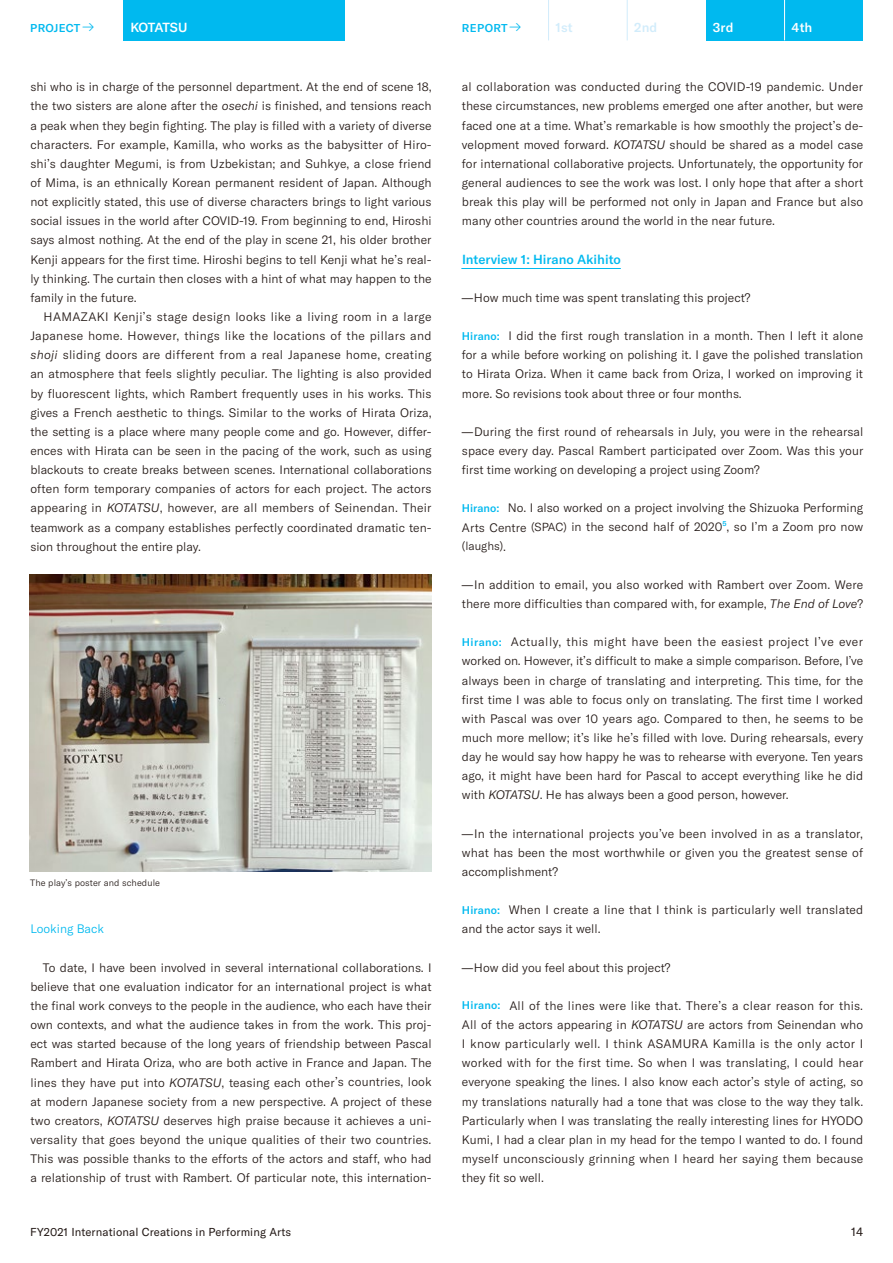
<style>
.page{position:relative;width:893px;height:1263px;background:#fff}
.page>*{position:absolute;margin:0;border:0;box-sizing:border-box;transform-origin:0 0}
.t1{font:500 13.05px "GT America";color:#00b9ef}
.t2{font:500 13.05px "GT America";letter-spacing:-.045em;color:#fff}
.t3{font:500 13.05px "GT America";letter-spacing:.01em;color:#d1ecfb}
.t4{font:500 13.05px "GT America";letter-spacing:-.005em;color:#fff}
.t5{font:300 12.15px/19.2px "GT America";color:#231916;text-align:justify}
.t6{font:300 12.15px "GT America";color:#00b9ef}
.t7{font:12.15px "GT America";color:#231916}
.t8{font:300 11.55px "GT America";color:#231916}
.t9{font:11.4px "GT America";letter-spacing:.01em;color:#231916}
.t10{font:500 11.25px "GT America";letter-spacing:.03em;color:#00b9ef}
.t11{font:300 9.15px "GT America";letter-spacing:.01em;color:#231916}
.t12{font:500 7.2px "GT America";color:#00b9ef}
.s1{font-family:"Netto Icons OT";font-weight:400}
.s2{font-style:italic}
.s3{font-family:"Koburina Go Std N W3";font-weight:400;font-size:12px}
.s4{font-family:"Koburina Go Std N W3";font-weight:400;font-size:9px}
.s5{font-weight:500;font-size:10.95px;color:#00b9ef}
.s6{font-size:11.55px}
.s7{font-size:12.15px}
</style>
<div class="page">
<div style="left:123px;top:0;width:221px;height:40px;background:#00b9ef"></div>
<div style="left:784px;top:0;width:79px;height:40px;background:#00b9ef"></div>
<div style="left:706px;top:0;width:78px;height:40px;background:#00b9ef"></div>
<hr style="left:548px;top:0;width:1px;height:40px;background:#d1ecfb">
<hr style="left:627px;top:0;width:1px;height:40px;background:#d1ecfb">
<hr style="left:784px;top:0;width:1px;height:40px;background:#fff">
<hr style="left:461px;top:268px;width:160px;height:1px;background:#00b9ef">
<img style="left:30px;top:574px;width:402px;height:298px">
<p class="t10" style="left:30px;top:21px;width:67px">PROJECT<span class="s1">A</span></p>
<p class="t2" style="left:130px;top:20px;width:59px">KOTATSU</p>
<p class="t10" style="left:462px;top:21px;width:62px">REPORT<span class="s1">A</span></p>
<p class="t3" style="left:556px;top:20px;width:19px">1st</p>
<p class="t3" style="left:634px;top:20px;width:25px">2nd</p>
<p class="t4" style="left:713px;top:20px;width:22px">3rd</p>
<p class="t4" style="left:792px;top:20px;width:22px">4th</p>
<p class="t5" style="left:30px;top:77px;width:403px">shi who is in charge of the personnel department. At the end of scene 18, the two sisters are alone after the <span class="s2">osechi</span> is finished, and tensions reach a peak when they begin fighting. The play is filled with a variety of diverse characters. For example, Kamilla, who works as the babysitter of Hiro&shy;shi<span class="s3">ʼ</span>s daughter Megumi, is from Uzbekistan; and Suhkye, a close friend of Mima, is an ethnically Korean permanent resident of Japan. Although not explicitly stated, this use of diverse characters brings to light various social issues in the world after COVID-19. From beginning to end, Hiroshi says almost nothing. At the end of the play in scene 21, his older brother Kenji appears for the first time. Hiroshi begins to tell Kenji what he<span class="s3">ʼ</span>s real&shy;ly thinking. The curtain then closes with a hint of what may happen to the family in the future.</p>
<p class="t5" style="left:30px;top:307px;width:403px;text-indent:13px">HAMAZAKI Kenji<span class="s3">ʼ</span>s stage design looks like a living room in a large Japanese home. However, things like the locations of the pillars and <span class="s2">shoji</span> sliding doors are different from a real Japanese home, creating an atmosphere that feels slightly peculiar. The lighting is also provided by fluorescent lights, which Rambert frequently uses in his works. This gives a French aesthetic to things. Similar to the works of Hirata Oriza, the setting is a place where many people come and go. However, differ&shy;ences with Hirata can be seen in the pacing of the work, such as using blackouts to create breaks between scenes. International collaborations often form temporary companies of actors for each project. The actors appearing in <span class="s2">KOTATSU</span>, however, are all members of Seinendan. Their teamwork as a company establishes perfectly coordinated dramatic ten&shy;sion throughout the entire play.</p>
<p class="t11" style="left:30px;top:877px;width:131px">The play<span class="s4">ʼ</span>s poster and schedule</p>
<p class="t6" style="left:30px;top:922px;width:75px">Looking Back</p>
<p class="t5" style="left:30px;top:958px;width:403px;text-indent:12px">To date, I have been involved in several international collaborations. I believe that one evaluation indicator for an international project is what the final work conveys to the people in the audience, who each have their own contexts, and what the audience takes in from the work. This proj&shy;ect was started because of the long years of friendship between Pascal Rambert and Hirata Oriza, who are both active in France and Japan. The lines they have put into <span class="s2">KOTATSU</span>, teasing each other<span class="s3">ʼ</span>s countries, look at modern Japanese society from a new perspective. A project of these two creators, <span class="s2">KOTATSU</span> deserves high praise because it achieves a uni&shy;versality that goes beyond the unique qualities of their two countries.<br>This was possible thanks to the efforts of the actors and staff, who had a relationship of trust with Rambert. Of particular note, this internation-</p>
<p class="t5" style="left:462px;top:77px;width:403px">al collaboration was conducted during the COVID-19 pandemic. Under these circumstances, new problems emerged one after another, but were faced one at a time. What<span class="s3">ʼ</span>s remarkable is how smoothly the project<span class="s3">ʼ</span>s de&shy;velopment moved forward. <span class="s2">KOTATSU</span> should be shared as a model case for international collaborative projects. Unfortunately, the opportunity for general audiences to see the work was lost. I only hope that after a short break this play will be performed not only in Japan and France but also many other countries around the world in the near future.</p>
<p class="t1" style="left:462px;top:252px;width:160px">Interview 1: Hirano Akihito</p>
<p class="t5" style="left:461px;top:288px;width:291px"><span class="s3">̶</span>How much time was spent translating this project?</p>
<p class="t5" style="left:462px;top:326px;width:403px"><span class="s5">Hirano:</span> I did the first rough translation in a month. Then I left it alone for a while before working on polishing it. I gave the polished translation to Hirata Oriza. When it came back from Oriza, I worked on improving it more. So revisions took about three or four months.</p>
<p class="t5" style="left:461px;top:422px;width:403px"><span class="s3">̶</span>During the first round of rehearsals in July, you were in the rehearsal space every day. Pascal Rambert participated over Zoom. Was this your first time working on developing a project using Zoom?</p>
<p class="t5" style="left:462px;top:498px;width:403px"><span class="s5">Hirano:</span> No. I also worked on a project involving the Shizuoka Performing<br>Arts Centre <span class="s6">(SPAC)</span> in the second half of 2020 , so I<span class="s3">ʼ</span>m a Zoom pro now</p>
<p class="t12" style="left:722px;top:519px;width:6px">5</p>
<p class="t8" style="left:462px;top:540px;width:46px">(laughs)<span class="s7">.</span></p>
<p class="t5" style="left:461px;top:575px;width:403px"><span class="s3">̶</span>In addition to email, you also worked with Rambert over Zoom. Were there more difficulties than compared with, for example, <span class="s2">The End of Love</span>?</p>
<p class="t5" style="left:462px;top:632px;width:403px"><span class="s5">Hirano:</span> Actually, this might have been the easiest project I<span class="s3">ʼ</span>ve ever worked on. However, it<span class="s3">ʼ</span>s difficult to make a simple comparison. Before, I<span class="s3">ʼ</span>ve always been in charge of translating and interpreting. This time, for the first time I was able to focus only on translating. The first time I worked with Pascal was over 10 years ago. Compared to then, he seems to be much more mellow; it<span class="s3">ʼ</span>s like he<span class="s3">ʼ</span>s filled with love. During rehearsals, every day he would say how happy he was to rehearse with everyone. Ten years ago, it might have been hard for Pascal to accept everything like he did with <span class="s2">KOTATSU</span>. He has always been a good person, however.</p>
<p class="t5" style="left:461px;top:824px;width:403px"><span class="s3">̶</span>In the international projects you<span class="s3">ʼ</span>ve been involved in as a translator, what has been the most worthwhile or given you the greatest sense of accomplishment?</p>
<p class="t5" style="left:462px;top:900px;width:403px"><span class="s5">Hirano:</span> When I create a line that I think is particularly well translated and the actor says it well.</p>
<p class="t5" style="left:461px;top:958px;width:211px"><span class="s3">̶</span>How did you feel about this project?</p>
<p class="t5" style="left:462px;top:996px;width:403px"><span class="s5">Hirano:</span> All of the lines were like that. There<span class="s3">ʼ</span>s a clear reason for this.<br>All of the actors appearing in <span class="s2">KOTATSU</span> are actors from Seinendan who I know particularly well. I think ASAMURA Kamilla is the only actor I worked with for the first time. So when I was translating, I could hear everyone speaking the lines. I also know each actor<span class="s3">ʼ</span>s style of acting, so my translations naturally had a tone that was close to the way they talk.<br>Particularly when I was translating the really interesting lines for HYODO Kumi, I had a clear plan in my head for the tempo I wanted to do. I found myself unconsciously grinning when I heard her saying them because they fit so well.</p>
<p class="t9" style="left:30px;top:1225px;width:262px">FY2021 International Creations in Performing Arts</p>
<p class="t7" style="left:851px;top:1225px;width:14px">14</p>
</div>
